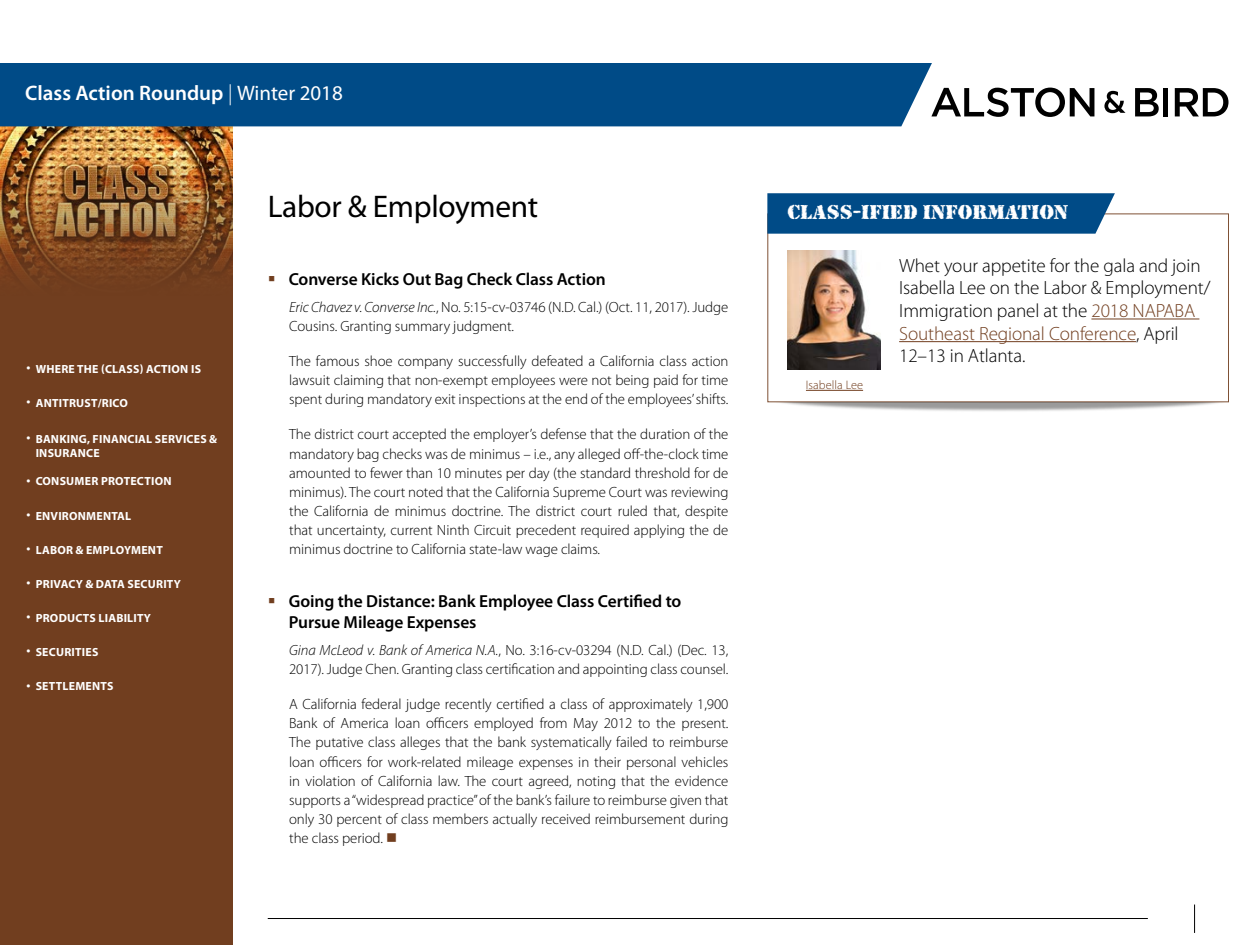
<style>
.page{position:relative;width:1260px;height:945px;background:#fff}
.page>*{position:absolute;margin:0;border:0;box-sizing:border-box;transform-origin:0 0}
.t1{font:31.32px "Myriad Pro";letter-spacing:-.01em;color:#000}
.t2{font:600 21px "Myriad Pro";color:#fff}
.t3{font:21px "Rubber Stamp Let Plain";color:#fff}
.t4{font:300 19.25px/22.8px "Myriad Pro";letter-spacing:-.005em;color:#000}
.t5{font:600 17.5px/21px "Myriad Pro";letter-spacing:-.005em;color:#000}
.t6{font:300 14.88px/19.2px "Myriad Pro";letter-spacing:-.005em;color:#000;text-align:justify}
.t7{font:300 12.42px "Myriad Pro";letter-spacing:.005em;color:#713e1f}
.t8{font:700 11.9px/14.2px "Myriad Pro";letter-spacing:.02em;color:#fff}
.s1{font-weight:300}
.s2{font-weight:400}
.s3{font-style:italic}
.s4{color:#713e1f}
</style>
<div class="page">
<div style="left:0;top:126px;width:234px;height:819px;background:#713e1f"></div>
<img style="left:0;top:126px;width:234px;height:173px">
<svg style="left:932px;top:88px;width:162px;height:29px"></svg>
<svg style="left:1104px;top:91px;width:22px;height:22px"></svg>
<svg style="left:1135px;top:88px;width:24px;height:28px"></svg>
<hr style="left:1164px;top:88px;width:4px;height:28px;background:#000">
<svg style="left:1175px;top:88px;width:53px;height:28px"></svg>
<svg style="left:1194px;top:905px;width:1px;height:28px"></svg>
<div style="left:0;top:63px;width:932px;height:63px;background:#004b87"></div>
<hr style="left:1091px;top:319px;width:108px;height:1px;background:#713e1f">
<hr style="left:899px;top:341px;width:237px;height:1px;background:#713e1f">
<img style="left:788px;top:250px;width:92px;height:120px">
<svg style="left:767px;top:193px;width:348px;height:41px;background:#0a528b"></svg>
<hr style="left:806px;top:390px;width:57px;height:1px;background:#713e1f">
<hr style="left:268px;top:918px;width:880px;height:1px;background:#000">
<h2 class="t2" style="left:25px;top:80px;width:319px">Class Action Roundup <span class="s1">|</span> <span class="s2">Winter 2018</span></h2>
<p class="t8" style="left:27px;top:361px;width:176px">• WHERE THE (CLASS) ACTION IS</p>
<p class="t8" style="left:27px;top:395px;width:103px">• ANTITRUST/RICO</p>
<p class="t8" style="left:36px;top:431px;width:183px;text-indent:-9px">• BANKING, FINANCIAL SERVICES &amp;<br>INSURANCE</p>
<p class="t8" style="left:27px;top:474px;width:146px">• CONSUMER PROTECTION</p>
<p class="t8" style="left:27px;top:508px;width:106px">• ENVIRONMENTAL</p>
<p class="t8" style="left:27px;top:542px;width:138px">• LABOR &amp; EMPLOYMENT</p>
<p class="t8" style="left:27px;top:576px;width:156px">• PRIVACY &amp; DATA SECURITY</p>
<p class="t8" style="left:27px;top:611px;width:126px">• PRODUCTS LIABILITY</p>
<p class="t8" style="left:27px;top:645px;width:73px">• SECURITIES</p>
<p class="t8" style="left:27px;top:679px;width:88px">• SETTLEMENTS</p>
<h1 class="t1" style="left:268px;top:187px;width:272px">Labor &amp; Employment</h1>
<p class="t5" style="left:289px;top:268px;width:319px">Converse Kicks Out Bag Check Class Action</p>
<p class="t6" style="left:289px;top:297px;width:441px"><span class="s3">Eric Chavez v. Converse Inc.</span>, No. 5:15-cv-03746 (N.D. Cal.) (Oct. 11, 2017). Judge<br>Cousins. Granting summary judgment.</p>
<p class="t6" style="left:289px;top:351px;width:441px">The famous shoe company successfully defeated a California class action lawsuit claiming that non-exempt employees were not being paid for time spent during mandatory exit inspections at the end of the employees’ shifts.</p>
<p class="t6" style="left:289px;top:425px;width:441px">The district court accepted the employer’s defense that the duration of the mandatory bag checks was de minimus – i.e., any alleged off-the-clock time amounted to fewer than 10 minutes per day (the standard threshold for de minimus). The court noted that the California Supreme Court was reviewing the California de minimus doctrine. The district court ruled that, despite that uncertainty, current Ninth Circuit precedent required applying the de minimus doctrine to California state-law wage claims.</p>
<p class="t5" style="left:289px;top:590px;width:394px">Going the Distance: Bank Employee Class Certified to<br>Pursue Mileage Expenses</p>
<p class="t6" style="left:289px;top:640px;width:441px"><span class="s3">Gina McLeod v. Bank of America N.A.</span>, No. 3:16-cv-03294 (N.D. Cal.) (Dec. 13,<br>2017). Judge Chen. Granting class certification and appointing class counsel.</p>
<p class="t6" style="left:289px;top:694px;width:441px">A California federal judge recently certified a class of approximately 1,900<br>Bank of America loan officers employed from May 2012 to the present.<br>The putative class alleges that the bank systematically failed to reimburse loan officers for work-related mileage expenses in their personal vehicles in violation of California law. The court agreed, noting that the evidence supports a “widespread practice” of the bank’s failure to reimburse given that only 30 percent of class members actually received reimbursement during the class period. <span class="s4">■</span></p>
<h2 class="t3" style="left:788px;top:200px;width:283px">CLASS-IFIED INFORMATION</h2>
<p class="t7" style="left:806px;top:377px;width:59px">Isabella Lee</p>
<p class="t4" style="left:899px;top:254px;width:313px">Whet your appetite for the gala and join Isabella Lee on the Labor &amp; Employment/ Immigration panel at the <span class="s4">2018 NAPABA Southeast Regional Conference</span>, April 12–13 in Atlanta.</p>
</div>
